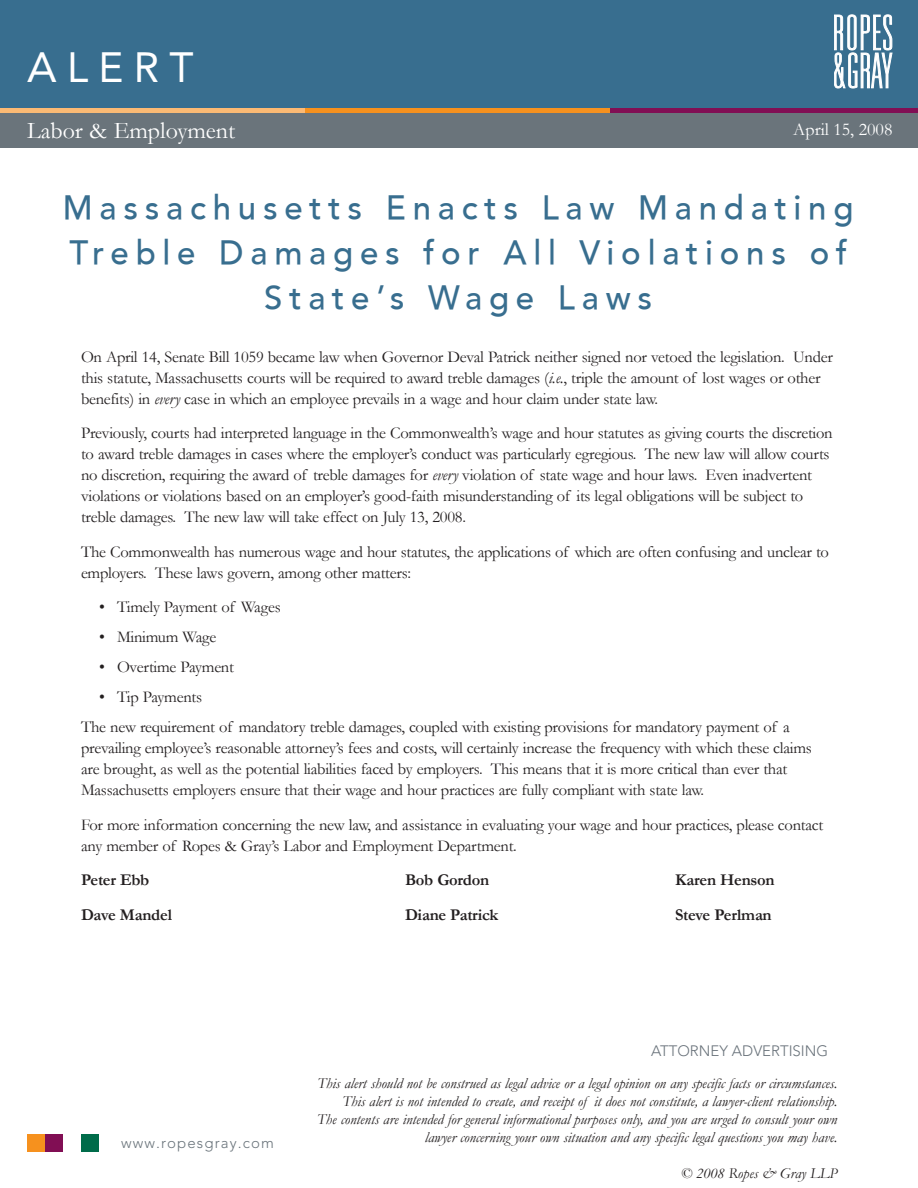
<style>
.page{position:relative;width:918px;height:1188px;background:#fff}
.page>*{position:absolute;margin:0;border:0;box-sizing:border-box;transform-origin:0 0}
.CLIENT_ALERT_TITLE{font:42px "Avenir";letter-spacing:.25em;color:#fff}
.Headline{font:500 33px/45px "Avenir";letter-spacing:.205em;color:#386e8f;text-align:center}
.Practice_Group_Name{font:24px "Garamond";color:#fff}
.t1{font:18px "Garamond";color:#fff}
.Body{font:16.5px/21px "Garamond";letter-spacing:-.015em;color:#231f20}
.Body-2{font:700 16.5px "Garamond";letter-spacing:-.015em;color:#231f20}
.Bullet{font:16.5px "Garamond";letter-spacing:-.015em;color:#231f20}
.t2{font:italic 15px/18px "Garamond";color:#231f20;text-align:right}
.t3{font:300 15px "Avenir";color:#6a737b}
.t4{font:300 15px "Avenir";letter-spacing:.075em;color:#6a747b}
.s1{font-style:italic}
</style>
<div class="page">
<div style="left:0;top:0;width:918px;height:108px;background:#386e8f"></div>
<div style="left:0;top:108px;width:918px;height:39px;background:#6a747b"></div>
<hr style="left:0;top:108px;width:306px;height:4px;background:#fcba74">
<hr style="left:306px;top:108px;width:305px;height:4px;background:#f6911e">
<hr style="left:611px;top:108px;width:307px;height:4px;background:#810e54">
<svg style="left:834px;top:15px;width:58px;height:73px"></svg>
<div style="left:27px;top:1134px;width:18px;height:18px;background:#f6911e"></div>
<div style="left:45px;top:1134px;width:18px;height:18px;background:#810e54"></div>
<div style="left:81px;top:1134px;width:18px;height:18px;background:#006c4a"></div>
<p class="CLIENT_ALERT_TITLE" style="left:27px;top:44px;width:168px">ALERT</p>
<p class="Practice_Group_Name" style="left:27px;top:114px;width:210px">Labor &amp; Employment</p>
<p class="t1" style="left:793px;top:118px;width:101px">April 15, 2008</p>
<p class="Headline" style="left:63px;top:186px;width:792px">Massachusetts Enacts Law Mandating<br>Treble Damages for All Violations of<br>State’s Wage Laws</p>
<p class="Body" style="left:81px;top:346px;width:753px">On April 14, Senate Bill 1059 became law when Governor Deval Patrick neither signed nor vetoed the legislation. Under this statute, Massachusetts courts will be required to award treble damages (<span class="s1">i.e.</span>, triple the amount of lost wages or other benefits) in <span class="s1">every</span> case in which an employee prevails in a wage and hour claim under state law.</p>
<p class="Body" style="left:81px;top:422px;width:753px">Previously, courts had interpreted language in the Commonwealth’s wage and hour statutes as giving courts the discretion to award treble damages in cases where the employer’s conduct was particularly egregious. The new law will allow courts no discretion, requiring the award of treble damages for <span class="s1">every</span> violation of state wage and hour laws. Even inadvertent violations or violations based on an employer’s good-faith misunderstanding of its legal obligations will be subject to treble damages. The new law will take effect on July 13, 2008.</p>
<p class="Body" style="left:81px;top:541px;width:750px">The Commonwealth has numerous wage and hour statutes, the applications of which are often confusing and unclear to employers. These laws govern, among other matters:</p>
<p class="Bullet" style="left:99px;top:596px;width:183px">• Timely Payment of Wages</p>
<p class="Bullet" style="left:99px;top:626px;width:119px">• Minimum Wage</p>
<p class="Bullet" style="left:99px;top:656px;width:136px">• Overtime Payment</p>
<p class="Bullet" style="left:99px;top:686px;width:105px">• Tip Payments</p>
<p class="Body" style="left:81px;top:716px;width:732px">The new requirement of mandatory treble damages, coupled with existing provisions for mandatory payment of a prevailing employee’s reasonable attorney’s fees and costs, will certainly increase the frequency with which these claims are brought, as well as the potential liabilities faced by employers. This means that it is more critical than ever that Massachusetts employers ensure that their wage and hour practices are fully compliant with state law.</p>
<p class="Body" style="left:81px;top:814px;width:744px">For more information concerning the new law, and assistance in evaluating your wage and hour practices, please contact any member of Ropes &amp; Gray’s Labor and Employment Department.</p>
<p class="Body-2" style="left:81px;top:869px;width:70px">Peter Ebb</p>
<p class="Body-2" style="left:405px;top:869px;width:86px">Bob Gordon</p>
<p class="Body-2" style="left:675px;top:869px;width:101px">Karen Henson</p>
<p class="Body-2" style="left:81px;top:903px;width:92px">Dave Mandel</p>
<p class="Body-2" style="left:405px;top:903px;width:95px">Diane Patrick</p>
<p class="Body-2" style="left:675px;top:903px;width:98px">Steve Perlman</p>
<p class="t4" style="left:121px;top:1134px;width:155px">www.ropesgray.com</p>
<p class="t3" style="left:651px;top:1042px;width:179px">ATTORNEY ADVERTISING</p>
<p class="t2" style="left:317px;top:1074px;width:522px">This alert should not be construed as legal advice or a legal opinion on any specific facts or circumstances.<br>This alert is not intended to create, and receipt of it does not constitute, a lawyer-client relationship.<br>The contents are intended for general informational purposes only, and you are urged to consult your own lawyer concerning your own situation and any specific legal questions you may have.</p>
<p class="t2" style="left:681px;top:1164px;width:158px">© 2008 Ropes &amp; Gray LLP</p>
</div>
